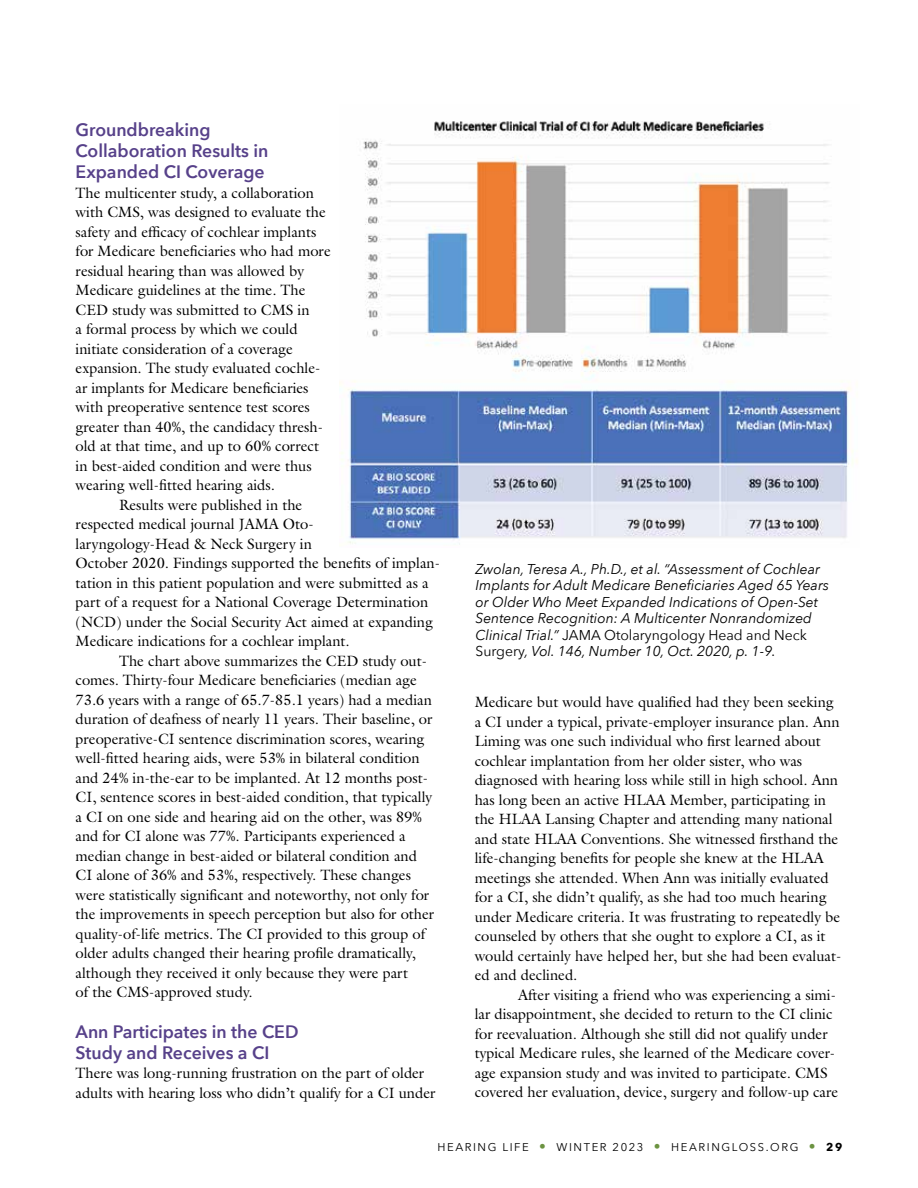
<style>
.page{position:relative;width:918px;height:1188px;background:#fff}
.page>*{position:absolute;margin:0;border:0;box-sizing:border-box;transform-origin:0 0}
.t1{font:600 18px/21px "Avenir Next";color:#57418a}
.t2{font:15px/19.5px "Galliard";color:#000}
.t3{font:italic 14.25px/16.5px "Avenir Next";color:#000}
.t4{font:11.25px "Avenir Next";letter-spacing:.14em;color:#000}
.s1{font-style:normal}
.s2{font-size:13.5px;color:#6c9341}
.s3{font-weight:700}
</style>
<div class="page">
<img style="left:340px;top:121px;width:518px;height:424px">
<p class="t1" style="left:76px;top:119px;width:194px">Groundbreaking<br>Collaboration Results in<br>Expanded CI Coverage</p>
<p class="t2" style="left:76px;top:183px;width:240px">The multicenter study, a collaboration</p>
<p class="t2" style="left:76px;top:202px;width:252px">with CMS, was designed to evaluate the</p>
<p class="t2" style="left:76px;top:222px;width:242px">safety and efficacy of cochlear implants</p>
<p class="t2" style="left:76px;top:241px;width:257px">for Medicare beneficiaries who had more</p>
<p class="t2" style="left:76px;top:261px;width:230px">residual hearing than was allowed by</p>
<p class="t2" style="left:76px;top:280px;width:232px">Medicare guidelines at the time. The</p>
<p class="t2" style="left:76px;top:300px;width:236px">CED study was submitted to CMS in</p>
<p class="t2" style="left:76px;top:319px;width:224px">a formal process by which we could</p>
<p class="t2" style="left:76px;top:339px;width:219px">initiate consideration of a coverage</p>
<p class="t2" style="left:76px;top:358px;width:246px">expansion. The study evaluated cochle-</p>
<p class="t2" style="left:76px;top:378px;width:234px">ar implants for Medicare beneficiaries</p>
<p class="t2" style="left:76px;top:397px;width:236px">with preoperative sentence test scores</p>
<p class="t2" style="left:76px;top:417px;width:249px">greater than 40%, the candidacy thresh-</p>
<p class="t2" style="left:76px;top:436px;width:245px">old at that time, and up to 60% correct</p>
<p class="t2" style="left:76px;top:456px;width:238px">in best-aided condition and were thus</p>
<p class="t2" style="left:76px;top:475px;width:201px">wearing well-fitted hearing aids.</p>
<p class="t2" style="left:119px;top:495px;width:185px">Results were published in the</p>
<p class="t2" style="left:76px;top:514px;width:240px">respected medical journal JAMA Oto-</p>
<p class="t2" style="left:76px;top:534px;width:238px">laryngology-Head &amp; Neck Surgery in</p>
<p class="t2" style="left:76px;top:553px;width:366px">October 2020. Findings supported the benefits of implan-</p>
<p class="t2" style="left:76px;top:573px;width:354px">tation in this patient population and were submitted as a</p>
<p class="t2" style="left:76px;top:592px;width:354px">part of a request for a National Coverage Determination</p>
<p class="t2" style="left:76px;top:612px;width:359px">(NCD) under the Social Security Act aimed at expanding</p>
<p class="t2" style="left:76px;top:631px;width:276px">Medicare indications for a cochlear implant.</p>
<p class="t2" style="left:119px;top:651px;width:310px">The chart above summarizes the CED study out-</p>
<p class="t2" style="left:76px;top:670px;width:343px">comes. Thirty-four Medicare beneficiaries (median age</p>
<p class="t2" style="left:76px;top:690px;width:358px">73.6 years with a range of 65.7-85.1 years) had a median</p>
<p class="t2" style="left:76px;top:709px;width:358px">duration of deafness of nearly 11 years. Their baseline, or</p>
<p class="t2" style="left:76px;top:729px;width:350px">preoperative-CI sentence discrimination scores, wearing</p>
<p class="t2" style="left:76px;top:748px;width:346px">well-fitted hearing aids, were 53% in bilateral condition</p>
<p class="t2" style="left:76px;top:768px;width:354px">and 24% in-the-ear to be implanted. At 12 months post-</p>
<p class="t2" style="left:76px;top:787px;width:358px">CI, sentence scores in best-aided condition, that typically</p>
<p class="t2" style="left:76px;top:807px;width:348px">a CI on one side and hearing aid on the other, was 89%</p>
<p class="t2" style="left:76px;top:826px;width:332px">and for CI alone was 77%. Participants experienced a</p>
<p class="t2" style="left:76px;top:846px;width:343px">median change in best-aided or bilateral condition and</p>
<p class="t2" style="left:76px;top:865px;width:337px">CI alone of 36% and 53%, respectively. These changes</p>
<p class="t2" style="left:76px;top:885px;width:355px">were statistically significant and noteworthy, not only for</p>
<p class="t2" style="left:76px;top:904px;width:360px">the improvements in speech perception but also for other</p>
<p class="t2" style="left:76px;top:924px;width:351px">quality-of-life metrics. The CI provided to this group of</p>
<p class="t2" style="left:76px;top:943px;width:342px">older adults changed their hearing profile dramatically,</p>
<p class="t2" style="left:76px;top:963px;width:334px">although they received it only because they were part</p>
<p class="t2" style="left:76px;top:982px;width:178px">of the CMS-approved study.</p>
<p class="t1" style="left:76px;top:1020px;width:224px">Ann Participates in the CED<br>Study and Receives a CI</p>
<p class="t2" style="left:76px;top:1063px;width:361px">There was long-running frustration on the part of older adults with hearing loss who didn’t qualify for a CI under</p>
<p class="t3" style="left:476px;top:560px;width:355px">Zwolan, Teresa A., Ph.D., et al. “Assessment of Cochlear Implants for Adult Medicare Beneficiaries Aged 65 Years or Older Who Meet Expanded Indications of Open-Set Sentence Recognition: A Multicenter Nonrandomized Clinical Trial.” <span class="s1">JAMA Otolaryngology Head and Neck Surgery</span>, Vol. 146, Number 10, Oct. 2020, p. 1-9.</p>
<p class="t2" style="left:475px;top:692px;width:368px">Medicare but would have qualified had they been seeking a CI under a typical, private-employer insurance plan. Ann Liming was one such individual who first learned about cochlear implantation from her older sister, who was diagnosed with hearing loss while still in high school. Ann has long been an active HLAA Member, participating in the HLAA Lansing Chapter and attending many national and state HLAA Conventions. She witnessed firsthand the life-changing benefits for people she knew at the HLAA meetings she attended. When Ann was initially evaluated for a CI, she didn’t qualify, as she had too much hearing under Medicare criteria. It was frustrating to repeatedly be counseled by others that she ought to explore a CI, as it would certainly have helped her, but she had been evaluat&shy;ed and declined.</p>
<p class="t2" style="left:475px;top:985px;width:365px;text-indent:43px">After visiting a friend who was experiencing a simi&shy;lar disappointment, she decided to return to the CI clinic for reevaluation. Although she still did not qualify under typical Medicare rules, she learned of the Medicare cover&shy;age expansion study and was invited to participate. CMS covered her evaluation, device, surgery and follow-up care</p>
<p class="t4" style="left:437px;top:1137px;width:406px">HEARING LIFE <span class="s2">•</span> WINTER 2023 <span class="s2">•</span> HEARINGLOSS.ORG <span class="s2">•</span> <span class="s3">29</span></p>
</div>
